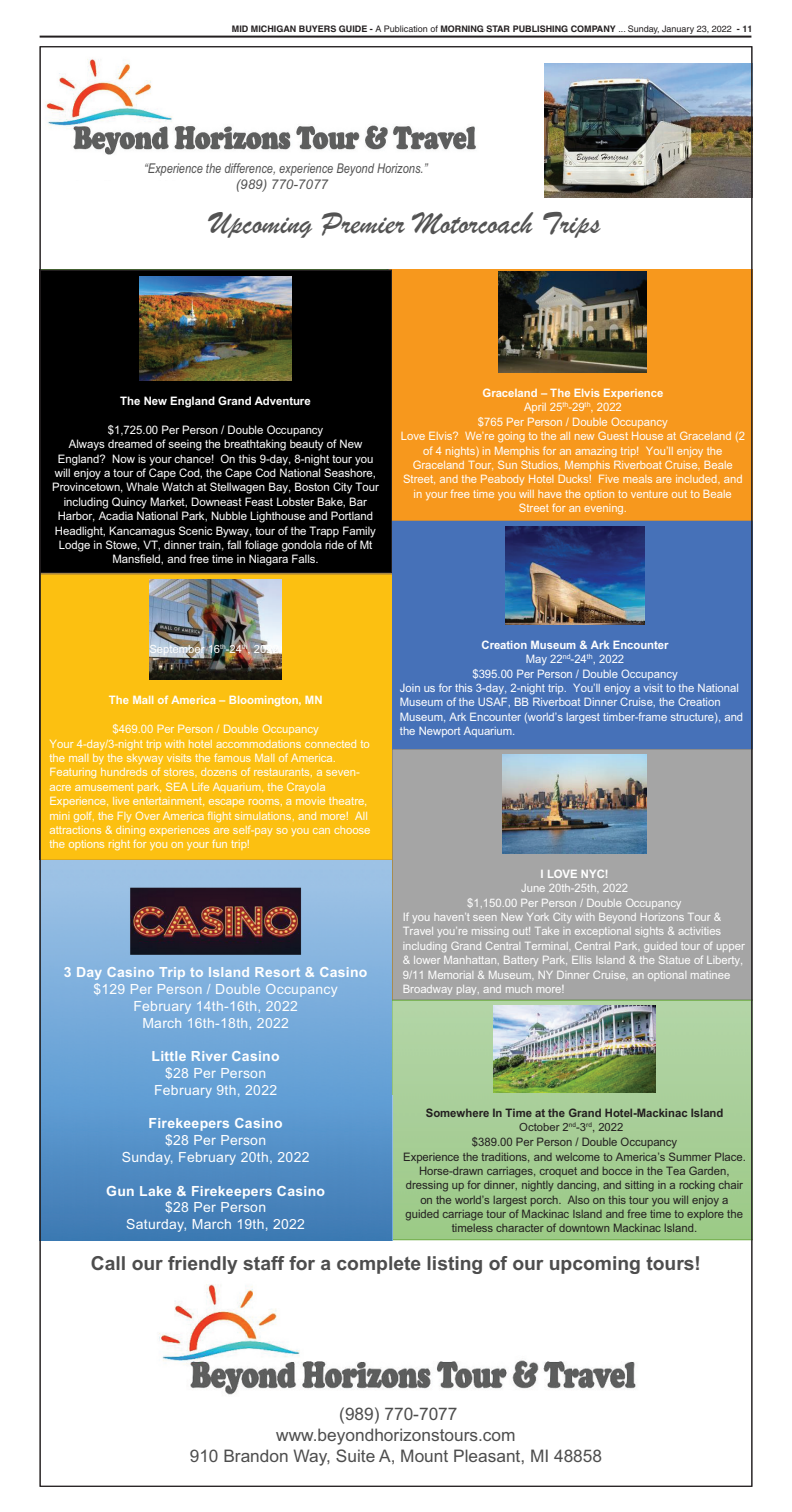
<style>
.page{position:relative;width:792px;height:1512px;background:#fff}
.page>*{position:absolute;margin:0;border:0;box-sizing:border-box;transform-origin:0 0}
.t1{font:32.3px "Brush Script";color:#535353}
.t2{font:700 19.3px "Arial";color:#4d4d4d}
.t3{font:17.3px/20.7px "Arial";color:#4d4d4d;text-align:center}
.t4{font:14px/16.8px "Arial";letter-spacing:.02em;color:#fff;text-align:center}
.t5{font:700 14px "Arial";letter-spacing:.02em;color:#fff}
.t6{font:italic 13.4px "Arial Narrow";color:#535353}
.t7{font:italic 13.4px "Arial";color:#535353}
.t8{font:11.7px/14.4px "Arial";letter-spacing:-.005em;color:#fff;text-align:center}
.t9{font:11.7px/14.4px "Arial";color:#231f20;text-align:center}
.t10{font:700 11.7px "Arial";color:#fff}
.t11{font:700 11.7px "Arial";color:#231f20}
.t12{font:11.3px "Arial";color:#fff}
.t13{font:11.3px "Arial";color:#231f20}
.t14{font:700 9px "Helvetica";color:#231f20}
.s1{font-weight:400}
.s2{font-weight:700}
</style>
<div class="page">
<hr style="left:40px;top:36px;width:711px;height:2px;background:#231f20">
<div style="left:391px;top:749px;width:359px;height:251px;background:#a5a5a5"></div>
<img style="left:502px;top:754px;width:144px;height:99px">
<div style="left:391px;top:269px;width:359px;height:252px;background:#f7981d"></div>
<img style="left:498px;top:271px;width:148px;height:102px">
<div style="left:391px;top:521px;width:361px;height:228px;background:#4671b8"></div>
<img style="left:505px;top:526px;width:139px;height:98px">
<svg style="left:392px;top:1000px;width:358px;height:240px;background:#a5cd94"></svg>
<img style="left:493px;top:1006px;width:161px;height:87px">
<img style="left:391px;top:1095px;width:1px;height:145px">
<img style="left:159px;top:1284px;width:477px;height:111px">
<img style="left:45px;top:59px;width:431px;height:96px">
<img style="left:544px;top:63px;width:206px;height:134px">
<svg style="left:42px;top:269px;width:349px;height:539px;background:#6c5715"></svg>
<div style="left:42px;top:808px;width:350px;height:287px;background:#fcc011"></div>
<svg style="left:42px;top:860px;width:349px;height:380px;background:#6795c3"></svg>
<p class="t14" style="left:232px;top:23px;width:521px">MID MICHIGAN BUYERS GUIDE - <span class="s1">A Publication of</span> MORNING STAR PUBLISHING COMPANY <span class="s1">... Sunday, January 23, 2022</span> - 11</p>
<p class="t6" style="left:144px;top:160px;width:285px">“Experience the difference, experience Beyond Horizons.”</p>
<p class="t7" style="left:236px;top:177px;width:94px">(989) 770-7077</p>
<h1 class="t1" style="left:209px;top:203px;width:392px">Upcoming Premier Motorcoach Trips</h1>
<p class="t10" style="left:120px;top:393px;width:192px">The New England Grand Adventure</p>
<p class="t8" style="left:52px;top:422px;width:328px">$1,725.00 Per Person / Double Occupancy<br>Always dreamed of seeing the breathtaking beauty of New England? Now is your chance! On this 9-day, 8-night tour you will enjoy a tour of Cape Cod, the Cape Cod National Seashore, Provincetown, Whale Watch at Stellwagen Bay, Boston City Tour including Quincy Market, Downeast Feast Lobster Bake, Bar Harbor, Acadia National Park, Nubble Lighthouse and Portland Headlight, Kancamagus Scenic Byway, tour of the Trapp Family Lodge in Stowe, VT, dinner train, fall foliage gondola ride of Mt Mansfield, and free time in Niagara Falls.</p>
<p class="t8" style="left:401px;top:386px;width:345px"><span class="s2">Graceland – The Elvis Experience<br></span>April 25<sup>th</sup>-29<sup>th</sup>, 2022<br>$765 Per Person / Double Occupancy<br>Love Elvis? We’re going to the all new Guest House at Graceland (2 of 4 nights) in Memphis for an amazing trip! You’ll enjoy the Graceland Tour, Sun Studios, Memphis Riverboat Cruise, Beale Street, and the Peabody Hotel Ducks! Five meals are included, and in your free time you will have the option to venture out to Beale Street for an evening.</p>
<p class="t12" style="left:149px;top:642px;width:131px">September 16<sup>th</sup>-24<sup>th</sup>, 2022</p>
<p class="t10" style="left:109px;top:692px;width:215px">The Mall of America – Bloomington, MN</p>
<p class="t8" style="left:49px;top:722px;width:322px;text-align:left;text-indent:63px">$469.00 Per Person / Double Occupancy<br>Your 4-day/3-night trip with hotel accommodations connected to the mall by the skyway visits the famous Mall of America.<br>Featuring hundreds of stores, dozens of restaurants, a seven&shy;acre amusement park, SEA Life Aquarium, the Crayola Experience, live entertainment, escape rooms, a movie theatre, mini golf, the Fly Over America flight simulations, and more! All attractions &amp; dining experiences are self-pay so you can choose the options right for you on your fun trip!</p>
<p class="t5" style="left:64px;top:964px;width:305px">3 Day Casino Trip to Island Resort &amp; Casino</p>
<p class="t4" style="left:93px;top:980px;width:246px">$129 Per Person / Double Occupancy<br>February 14th-16th, 2022<br>March 16th-18th, 2022</p>
<p class="t5" style="left:151px;top:1048px;width:129px">Little River Casino</p>
<p class="t4" style="left:154px;top:1064px;width:125px">$28 Per Person<br>February 9th, 2022</p>
<p class="t5" style="left:149px;top:1115px;width:135px">Firekeepers Casino</p>
<p class="t4" style="left:122px;top:1132px;width:189px">$28 Per Person<br>Sunday, February 20th, 2022</p>
<p class="t5" style="left:106px;top:1182px;width:220px">Gun Lake &amp; Firekeepers Casino</p>
<p class="t4" style="left:126px;top:1199px;width:180px">$28 Per Person<br>Saturday, March 19th, 2022</p>
<p class="t8" style="left:123px;top:1055px;width:186px">$99 Per Person / Double Occupancy</p>
<p class="t10" style="left:128px;top:1112px;width:175px">1 Day – Little River Casino Trips</p>
<p class="t8" style="left:175px;top:1128px;width:80px">$28 Per Person</p>
<p class="t8" style="left:175px;top:1214px;width:80px">$32 Per Person</p>
<p class="t10" style="left:481px;top:637px;width:188px">Creation Museum &amp; Ark Encounter</p>
<p class="t8" style="left:525px;top:652px;width:100px">May 22<sup>nd</sup>-24<sup>th</sup>, 2022</p>
<p class="t8" style="left:472px;top:666px;width:207px">$395.00 Per Person / Double Occupancy</p>
<p class="t8" style="left:400px;top:681px;width:340px">Join us for this 3-day, 2-night trip. You’ll enjoy a visit to the National</p>
<p class="t8" style="left:400px;top:695px;width:322px">Museum of the USAF, BB Riverboat Dinner Cruise, the Creation</p>
<p class="t8" style="left:400px;top:709px;width:344px">Museum, Ark Encounter (world’s largest timber-frame structure), and</p>
<p class="t8" style="left:400px;top:724px;width:117px">the Newport Aquarium.</p>
<p class="t10" style="left:540px;top:865px;width:69px">I LOVE NYC!</p>
<p class="t8" style="left:521px;top:881px;width:108px">June 20th-25th, 2022</p>
<p class="t8" style="left:467px;top:895px;width:216px">$1,150.00 Per Person / Double Occupancy</p>
<p class="t8" style="left:402px;top:909px;width:320px">If you haven’t seen New York City with Beyond Horizons Tour &amp;</p>
<p class="t8" style="left:402px;top:924px;width:320px">Travel you’re missing out! Take in exceptional sights &amp; activities</p>
<p class="t8" style="left:402px;top:938px;width:343px">including Grand Central Terminal, Central Park, guided tour of upper</p>
<p class="t8" style="left:402px;top:953px;width:342px">&amp; lower Manhattan, Battery Park, Ellis Island &amp; the Statue of Liberty,</p>
<p class="t8" style="left:402px;top:967px;width:329px">9/11 Memorial &amp; Museum, NY Dinner Cruise, an optional matinee</p>
<p class="t8" style="left:402px;top:981px;width:163px">Broadway play, and much more!</p>
<p class="t11" style="left:425px;top:1105px;width:299px">Somewhere In Time at the Grand Hotel-Mackinac Island</p>
<p class="t9" style="left:403px;top:1134px;width:344px">$389.00 Per Person / Double Occupancy<br>Experience the traditions, and welcome to America’s Summer Place.<br>Horse-drawn carriages, croquet and bocce in the Tea Garden, dressing up for dinner, nightly dancing, and sitting in a rocking chair on the world’s largest porch. Also on this tour you will enjoy a guided carriage tour of Mackinac Island and free time to explore the timeless character of downtown Mackinac Island.</p>
<p class="t13" style="left:519px;top:1120px;width:106px">October 2<sup>nd</sup>-3<sup>rd</sup>, 2022</p>
<h2 class="t2" style="left:91px;top:1252px;width:611px">Call our friendly staff for a complete listing of our upcoming tours!</h2>
<h3 class="t3" style="left:190px;top:1403px;width:414px">(989) 770-7077<br>www.beyondhorizonstours.com<br>910 Brandon Way, Suite A, Mount Pleasant, MI 48858</h3>
</div>
